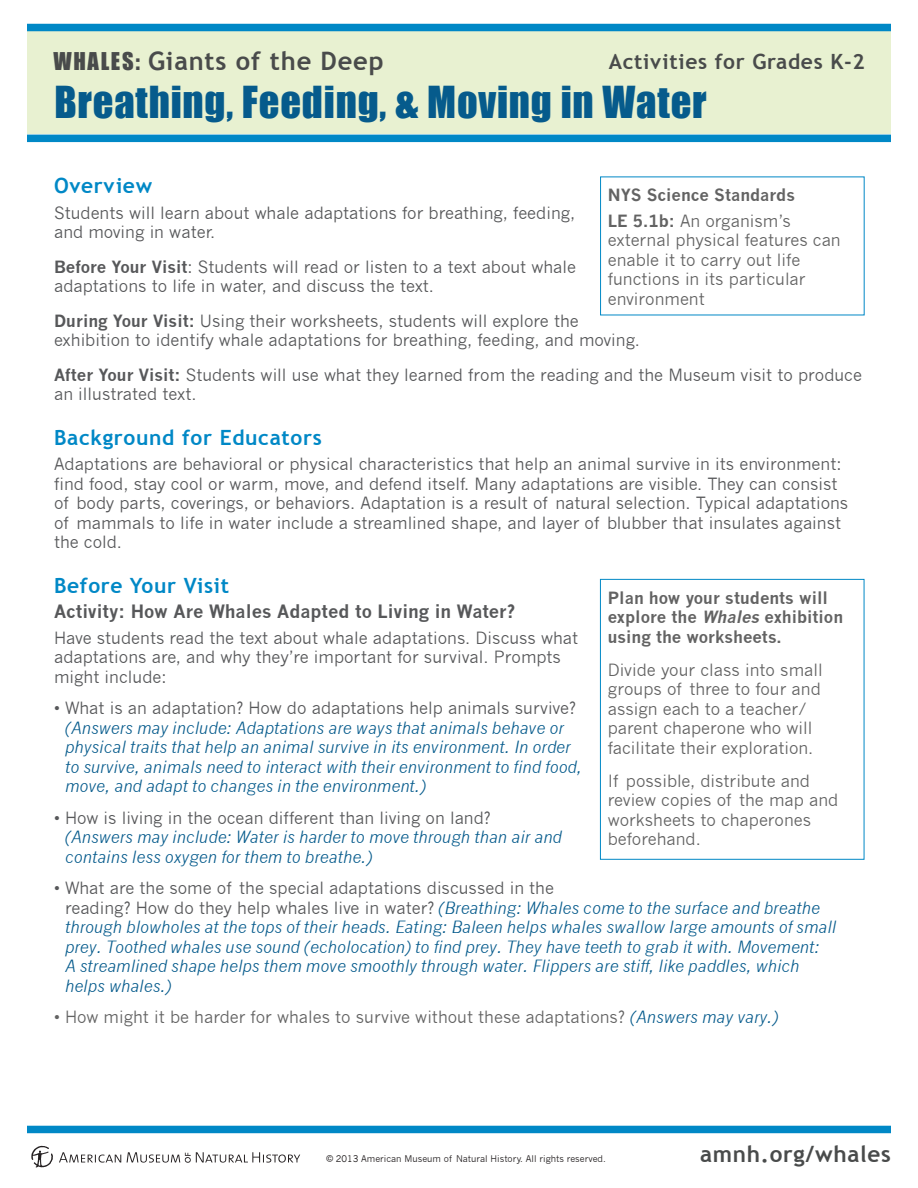
<style>
.page{position:relative;width:918px;height:1188px;background:#fff}
.page>*{position:absolute;margin:0;border:0;box-sizing:border-box;transform-origin:0 0}
.t1{font:40.5px "Impact";letter-spacing:.02em;color:#065b8c}
.t2{font:700 25.5px "Trebuchet MS";letter-spacing:.03em;color:#494b4b}
.t3{font:700 22.5px "Trebuchet MS";letter-spacing:.03em;color:#494b4b}
.t4{font:700 21px "Trebuchet MS";letter-spacing:.03em;color:#0088c6}
.t5{font:700 21px "Trebuchet MS";letter-spacing:.03em;color:#494b4b}
.t6{font:700 18px "News Gothic";color:#57585a}
.t7{font:16.5px/19.5px "News Gothic";color:#57585a}
.t8{font:italic 16.5px/19.5px "News Gothic";color:#065b8c}
.t9{font:16.5px/19.5px "News Gothic";color:#636363}
.t10{font:700 16.5px/19.5px "News Gothic";color:#636363}
.t11{font:9px "News Gothic";color:#231f20}
.s1{font-family:"Impact";font-weight:400;font-size:22.5px}
.s2{font-weight:700}
.s3{font-style:normal;color:#57585a}
.s4{font-style:italic;color:#065b8c}
.s5{font-weight:400}
.s6{font-style:italic}
</style>
<div class="page">
<div style="left:27px;top:25px;width:864px;height:109px;background:#e8f1d1"></div>
<div style="left:27px;top:1126px;width:864px;height:7px;background:#0088c6"></div>
<div style="left:27px;top:24px;width:864px;height:7px;background:#0088c6"></div>
<div style="left:27px;top:135px;width:864px;height:7px;background:#0088c6"></div>
<svg style="left:31px;top:1146px;width:269px;height:21px"></svg>
<div style="left:600px;top:579px;width:264px;height:281px;border:1px solid #0088c6"></div>
<h2 class="t2" style="left:53px;top:45px;width:332px"><span class="s1">WHALES:</span> Giants of the Deep</h2>
<p class="t5" style="left:609px;top:49px;width:257px">Activities for Grades K-2</p>
<h1 class="t1" style="left:54px;top:77px;width:654px">Breathing, Feeding, &amp; Moving in Water</h1>
<p class="t4" style="left:54px;top:172px;width:100px">Overview</p>
<p class="t7" style="left:54px;top:203px;width:523px">Students will learn about whale adaptations for breathing, feeding, and moving in water.</p>
<p class="t7" style="left:54px;top:257px;width:523px"><span class="s2">Before Your Visit</span>: Students will read or listen to a text about whale adaptations to life in water, and discuss the text.</p>
<p class="t7" style="left:54px;top:311px;width:587px"><span class="s2">During Your Visit:</span> Using their worksheets, students will explore the exhibition to identify whale adaptations for breathing, feeding, and moving.</p>
<p class="t7" style="left:54px;top:365px;width:809px"><span class="s2">After Your Visit:</span> Students will use what they learned from the reading and the Museum visit to produce an illustrated text.</p>
<p class="t4" style="left:54px;top:424px;width:269px">Background for Educators</p>
<p class="t7" style="left:54px;top:455px;width:796px">Adaptations are behavioral or physical characteristics that help an animal survive in its environment: find food, stay cool or warm, move, and defend itself. Many adaptations are visible. They can consist of body parts, coverings, or behaviors. Adaptation is a result of natural selection. Typical adaptations of mammals to life in water include a streamlined shape, and layer of blubber that insulates against the cold.</p>
<p class="t4" style="left:54px;top:572px;width:177px">Before Your Visit</p>
<p class="t6" style="left:54px;top:601px;width:463px">Activity: How Are Whales Adapted to Living in Water?</p>
<p class="t7" style="left:54px;top:628px;width:526px">Have students read the text about whale adaptations. Discuss what adaptations are, and why they’re important for survival. Prompts might include:</p>
<p class="t7" style="left:54px;top:699px;width:523px">• What is an adaptation? How do adaptations help animals survive?</p>
<p class="t8" style="left:65px;top:718px;width:519px">(Answers may include: Adaptations are ways that animals behave or physical traits that help an animal survive in its environment. In order to survive, animals need to interact with their environment to find food, move, and adapt to changes in the environment.)</p>
<p class="t7" style="left:54px;top:808px;width:438px">• How is living in the ocean different than living on land?</p>
<p class="t8" style="left:65px;top:828px;width:498px">(Answers may include: Water is harder to move through than air and contains less oxygen for them to breathe.)</p>
<p class="t8" style="left:65px;top:879px;width:773px;text-indent:-11px"><span class="s3">• What are the some of the special adaptations discussed in the<br>reading? How do they help whales live in water?</span> (Breathing: Whales come to the surface and breathe through blowholes at the tops of their heads. Eating: Baleen helps whales swallow large amounts of small prey. Toothed whales use sound (echolocation) to find prey. They have teeth to grab it with. Movement:<br>A streamlined shape helps them move smoothly through water. Flippers are stiff, like paddles, which helps whales.)</p>
<p class="t9" style="left:54px;top:1008px;width:726px">• How might it be harder for whales to survive without these adaptations? <span class="s4">(Answers may vary.)</span></p>
<p class="t10" style="left:608px;top:182px;width:189px;line-height:25.5px">NYS Science Standards<br>LE 5.1b: <span class="s5">An organism’s</span></p>
<p class="t9" style="left:608px;top:231px;width:234px">external physical features can enable it to carry out life functions in its particular environment</p>
<p class="t10" style="left:608px;top:588px;width:237px">Plan how your students will explore the <span class="s6">Whales</span> exhibition using the worksheets.</p>
<p class="t9" style="left:608px;top:660px;width:217px">Divide your class into small groups of three to four and assign each to a teacher/ parent chaperone who will facilitate their exploration.</p>
<p class="t9" style="left:608px;top:771px;width:232px">If possible, distribute and review copies of the map and worksheets to chaperones beforehand.</p>
<p class="t11" style="left:326px;top:1154px;width:281px">© 2013 American Museum of Natural History. All rights reserved.</p>
<h3 class="t3" style="left:700px;top:1140px;width:192px">amnh.org/whales</h3>
</div>
